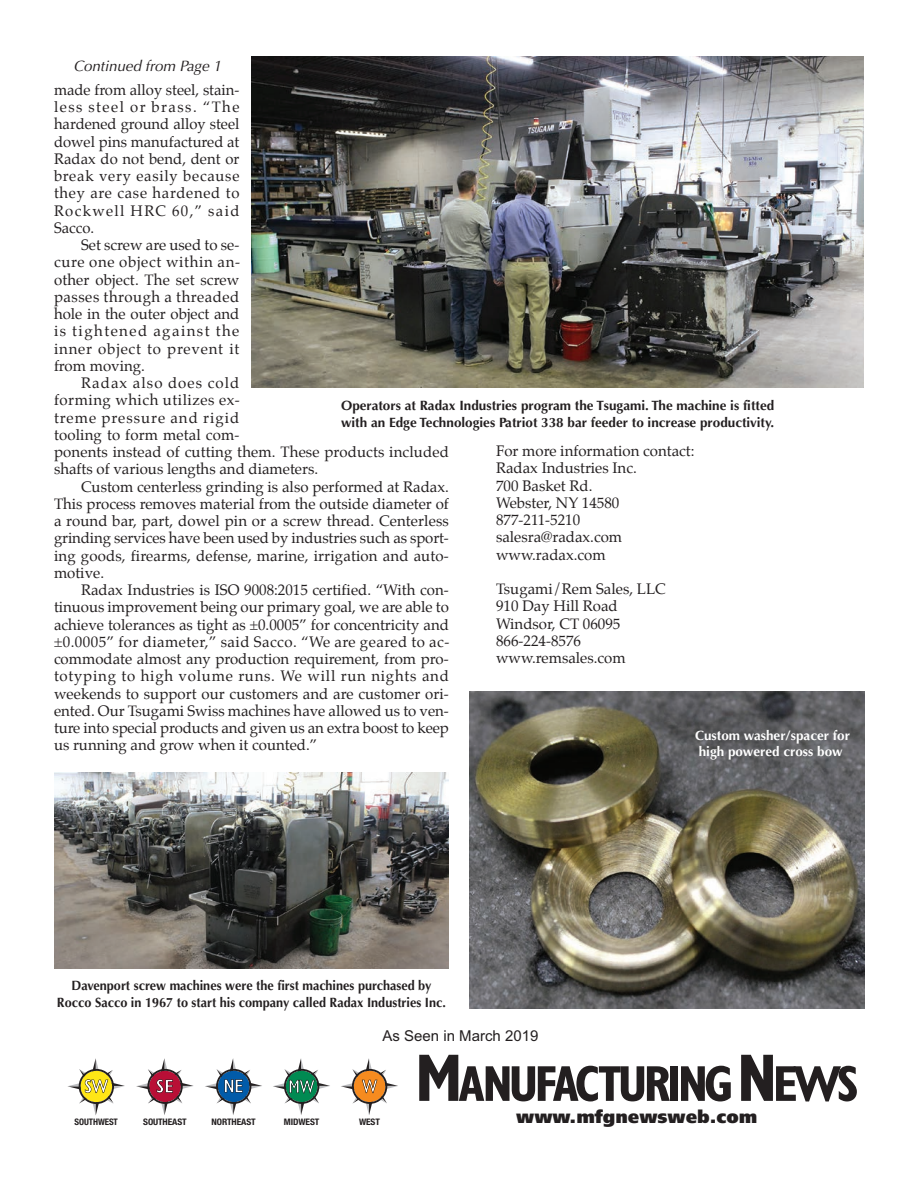
<style>
.page{position:relative;width:918px;height:1188px;background:#fff}
.page>*{position:absolute;margin:0;border:0;box-sizing:border-box;transform-origin:0 0}
.t1{font:700 condensed 50.7px "Humanist 521 BT";letter-spacing:-.065em;color:#231f20}
.t2{font:18px "Humanist 777 BT Extra Black B";color:#231f20}
.t3{font:15px/17.2px "Palatino";color:#231f20;text-align:justify}
.t4{font:italic 15px "Optima";color:#231f20}
.t5{font:15px "Arial";color:#231f20}
.t6{font:700 13.5px/16.5px "Optima";color:#231f20}
.t7{font:700 13.5px/16.5px "Optima";color:#231f20;text-align:center;scale:.94 1}
.t8{font:700 13.5px/16.5px "Optima";color:#fff}
.t9{font:700 condensed 9px "Helvetica Neue";letter-spacing:-.01em;color:#231f20;scale:1.05 1}
.t10{font:700 condensed 9px "Helvetica Neue";letter-spacing:-.01em;color:#231f20}
.s1{font-size:67.5px}
</style>
<div class="page">
<svg style="left:67px;top:1058px;width:58px;height:57px"></svg>
<svg style="left:136px;top:1058px;width:58px;height:57px"></svg>
<svg style="left:205px;top:1058px;width:57px;height:57px"></svg>
<svg style="left:273px;top:1058px;width:57px;height:57px"></svg>
<svg style="left:341px;top:1058px;width:57px;height:57px"></svg>
<img style="left:251px;top:57px;width:613px;height:331px">
<img style="left:469px;top:692px;width:395px;height:317px">
<img style="left:54px;top:773px;width:395px;height:195px">
<p class="t4" style="left:74px;top:60px;width:149px">Continued from Page 1</p>
<p class="t3" style="left:54px;top:82px;width:187px">made from alloy steel, stain&shy;less steel or brass. “The hardened ground alloy steel dowel pins manufactured at Radax do not bend, dent or break very easily because they are case hardened to Rockwell HRC 60,” said Sacco.</p>
<p class="t3" style="left:54px;top:237px;width:188px;text-indent:27px">Set screw are used to se&shy;cure one object within an&shy;other object. The set screw passes through a threaded hole in the outer object and is tightened against the inner object to prevent it from moving.</p>
<p class="t3" style="left:54px;top:375px;width:396px;text-align:left;text-indent:27px">Radax also does cold<br>forming which utilizes ex-<br>treme pressure and rigid<br>tooling to form metal com-<br>ponents instead of cutting them. These products included shafts of various lengths and diameters.</p>
<p class="t3" style="left:54px;top:479px;width:396px;text-indent:27px">Custom centerless grinding is also performed at Radax.<br>This process removes material from the outside diameter of a round bar, part, dowel pin or a screw thread. Centerless grinding services have been used by industries such as sport&shy;ing goods, firearms, defense, marine, irrigation and auto&shy;motive.</p>
<p class="t3" style="left:54px;top:582px;width:397px;text-indent:27px">Radax Industries is ISO 9008:2015 certified. “With con&shy;tinuous improvement being our primary goal, we are able to achieve tolerances as tight as ±0.0005” for concentricity and ±0.0005” for diameter,” said Sacco. “We are geared to ac&shy;commodate almost any production requirement, from pro&shy;totyping to high volume runs. We will run nights and weekends to support our customers and are customer ori&shy;ented. Our Tsugami Swiss machines have allowed us to ven&shy;ture into special products and given us an extra boost to keep us running and grow when it counted.”</p>
<p class="t6" style="left:341px;top:399px;width:435px">Operators at Radax Industries program the Tsugami. The machine is fitted with an Edge Technologies Patriot 338 bar feeder to increase productivity.</p>
<p class="t3" style="left:496px;top:443px;width:200px;text-align:left">For more information contact:<br>Radax Industries Inc.<br>700 Basket Rd.<br>Webster, NY 14580<br>877-211-5210 salesra@radax.com www.radax.com</p>
<p class="t3" style="left:496px;top:581px;width:171px;text-align:left">Tsugami/Rem Sales, LLC<br>910 Day Hill Road<br>Windsor, CT 06095<br>866-224-8576 www.remsales.com</p>
<p class="t8" style="left:695px;top:728px;width:156px">Custom washer/spacer for high powered cross bow</p>
<p class="t7" style="left:57px;top:979px;width:415px">Davenport screw machines were the first machines purchased by<br>Rocco Sacco in 1967 to start his company called Radax Industries Inc.</p>
<p class="t5" style="left:383px;top:1027px;width:157px">As Seen in March 2019</p>
<h1 class="t1" style="left:415px;top:1066px;width:445px"><span class="s1">M</span>ANUFACTURING<span class="s1">N</span>EWS</h1>
<p class="t10" style="left:75px;top:1118px;width:45px">SOUTHWEST</p>
<p class="t9" style="left:143px;top:1118px;width:43px">SOUTHEAST</p>
<p class="t9" style="left:212px;top:1118px;width:43px">NORTHEAST</p>
<p class="t9" style="left:284px;top:1118px;width:35px">MIDWEST</p>
<p class="t9" style="left:359px;top:1118px;width:21px">WEST</p>
<p class="t2" style="left:516px;top:1110px;width:243px">www.mfgnewsweb.com</p>
</div>
